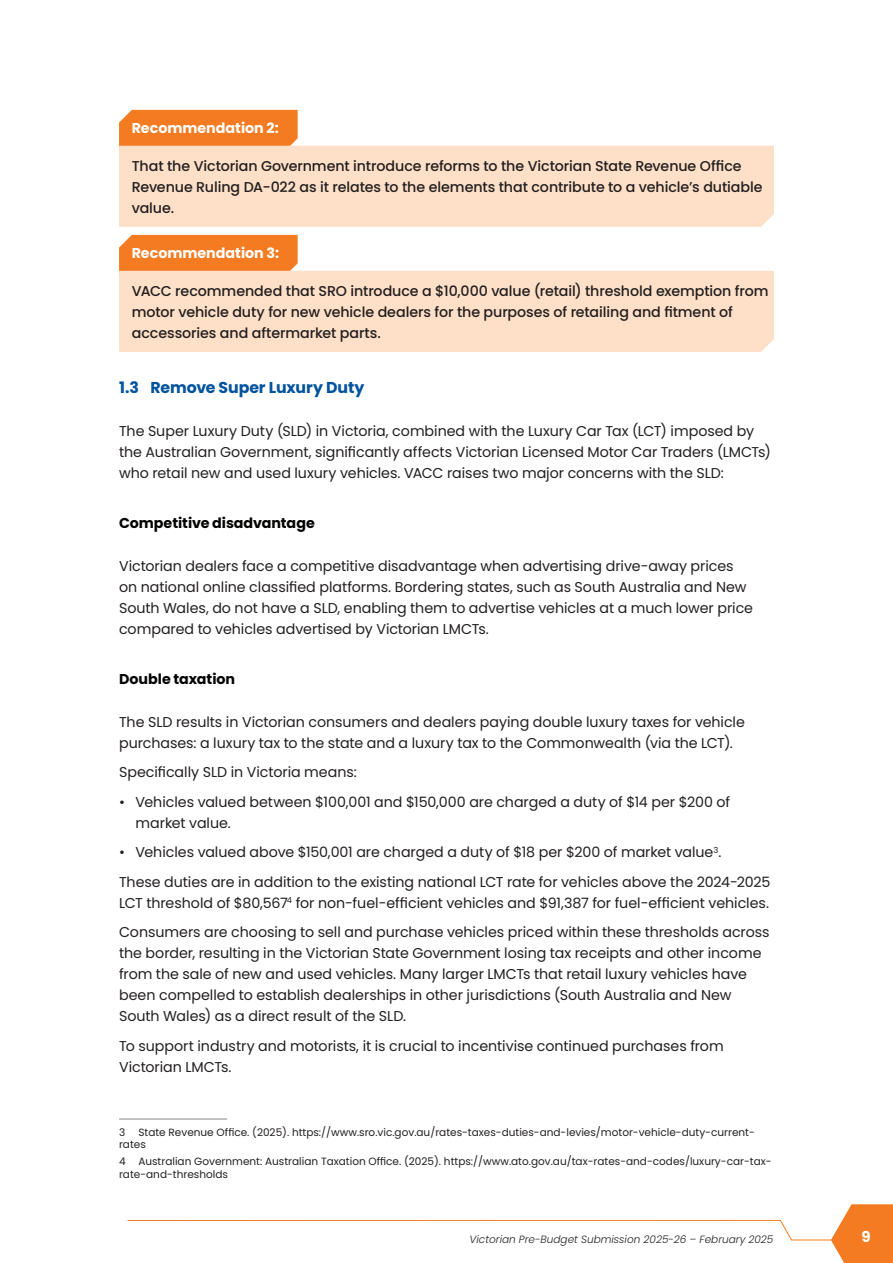
<style>
.page{position:relative;width:893px;height:1263px;background:#fff}
.page>*{position:absolute;margin:0;border:0;box-sizing:border-box;transform-origin:0 0}
.Blue_sub_1_1_numbering{font:700 15.75px "Poppins";letter-spacing:-.005em;color:#01539e}
.t1{font:700 15px "Poppins";color:#fff}
.Body{font:14.25px/21px "Poppins";letter-spacing:-.005em;color:#231f20}
.Recommendation_text_in_box{font:500 14.25px/21px "Poppins";letter-spacing:-.005em;color:#231f20}
.Blue_sub{font:700 14.25px "Poppins";color:#040503}
.Recommendation_header{font:700 14.25px "Poppins";color:#fff}
.Footnote{font:10.5px/12.6px "Poppins";color:#231f20}
.t2{font:italic 300 10.5px "Poppins";color:#231f20}
</style>
<div class="page">
<svg style="left:127px;top:1204px;width:766px;height:59px"></svg>
<div style="left:119px;top:110px;width:179px;height:36px;background:#f47b21"></div>
<div style="left:119px;top:146px;width:655px;height:81px;background:#fde0c7"></div>
<div style="left:119px;top:235px;width:179px;height:36px;background:#f47b21"></div>
<div style="left:119px;top:271px;width:655px;height:81px;background:#fde0c7"></div>
<hr style="left:119px;top:1118px;width:108px;height:1px;background:#939598">
<p class="Recommendation_header" style="left:132px;top:120px;width:149px">Recommendation 2:</p>
<p class="Recommendation_text_in_box" style="left:132px;top:156px;width:632px">That the Victorian Government introduce reforms to the Victorian State Revenue Office<br>Revenue Ruling DA-022 as it relates to the elements that contribute to a vehicle’s dutiable value.</p>
<p class="Recommendation_header" style="left:132px;top:245px;width:149px">Recommendation 3:</p>
<p class="Recommendation_text_in_box" style="left:132px;top:281px;width:638px">VACC recommended that SRO introduce a $10,000 value (retail) threshold exemption from motor vehicle duty for new vehicle dealers for the purposes of retailing and fitment of accessories and aftermarket parts.</p>
<p class="Blue_sub_1_1_numbering" style="left:119px;top:379px;width:247px">1.3 Remove Super Luxury Duty</p>
<p class="Body" style="left:119px;top:420px;width:653px">The Super Luxury Duty (SLD) in Victoria, combined with the Luxury Car Tax (LCT) imposed by the Australian Government, significantly affects Victorian Licensed Motor Car Traders (LMCTs) who retail new and used luxury vehicles. VACC raises two major concerns with the SLD:</p>
<p class="Blue_sub" style="left:119px;top:515px;width:197px">Competitive disadvantage</p>
<p class="Body" style="left:119px;top:555px;width:635px">Victorian dealers face a competitive disadvantage when advertising drive-away prices on national online classified platforms. Bordering states, such as South Australia and New South Wales, do not have a SLD, enabling them to advertise vehicles at a much lower price compared to vehicles advertised by Victorian LMCTs.</p>
<p class="Blue_sub" style="left:119px;top:671px;width:118px">Double taxation</p>
<p class="Body" style="left:119px;top:711px;width:627px">The SLD results in Victorian consumers and dealers paying double luxury taxes for vehicle purchases: a luxury tax to the state and a luxury tax to the Commonwealth (via the LCT).</p>
<p class="Body" style="left:119px;top:762px;width:239px">Specifically SLD in Victoria means:</p>
<p class="Body" style="left:136px;top:791px;width:596px;text-indent:-16px">• Vehicles valued between $100,001 and $150,000 are charged a duty of $14 per $200 of market value.</p>
<p class="Body" style="left:119px;top:842px;width:604px">• Vehicles valued above $150,001 are charged a duty of $18 per $200 of market value<sup>3</sup>.</p>
<p class="Body" style="left:119px;top:871px;width:653px">These duties are in addition to the existing national LCT rate for vehicles above the 2024-2025<br>LCT threshold of $80,567<sup>4</sup> for non-fuel-efficient vehicles and $91,387 for fuel-efficient vehicles.</p>
<p class="Body" style="left:119px;top:922px;width:652px">Consumers are choosing to sell and purchase vehicles priced within these thresholds across the border, resulting in the Victorian State Government losing tax receipts and other income from the sale of new and used vehicles. Many larger LMCTs that retail luxury vehicles have been compelled to establish dealerships in other jurisdictions (South Australia and New South Wales) as a direct result of the SLD.</p>
<p class="Body" style="left:119px;top:1035px;width:606px">To support industry and motorists, it is crucial to incentivise continued purchases from<br>Victorian LMCTs.</p>
<p class="Footnote" style="left:119px;top:1126px;width:637px">3 State Revenue Office. (2025). https://www.sro.vic.gov.au/rates-taxes-duties-and-levies/motor-vehicle-duty-current&shy;rates</p>
<p class="Footnote" style="left:119px;top:1155px;width:654px">4 Australian Government: Australian Taxation Office. (2025). https://www.ato.gov.au/tax-rates-and-codes/luxury-car-tax&shy;rate-and-thresholds</p>
<p class="t2" style="left:470px;top:1233px;width:305px">Victorian Pre-Budget Submission 2025-26 – February 2025</p>
<p class="t1" style="left:861px;top:1228px;width:11px">9</p>
</div>
